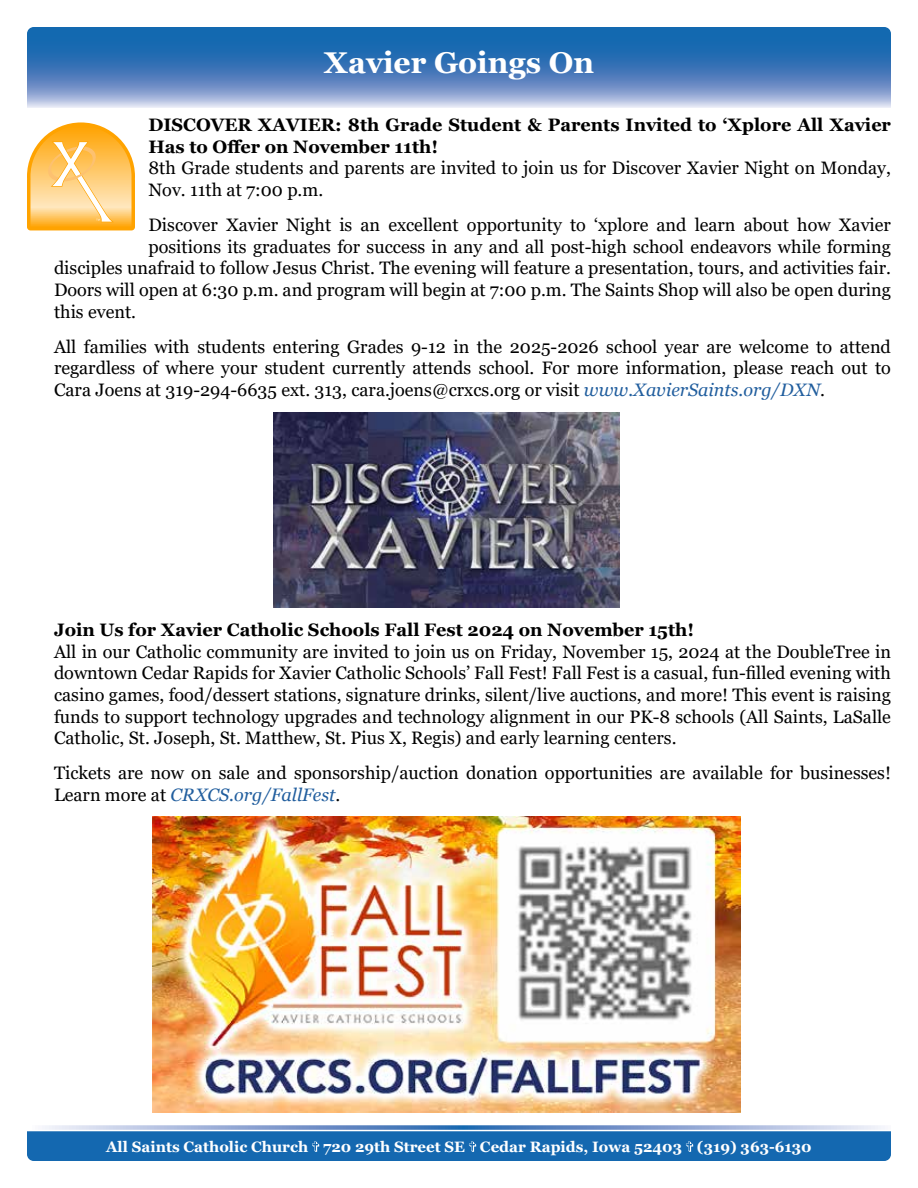
<style>
.page{position:relative;width:918px;height:1188px;background:#fff}
.page>*{position:absolute;margin:0;border:0;box-sizing:border-box;transform-origin:0 0}
.t1{font:700 30px "Georgia";color:#fff}
.t2{font:18px/21.6px "Georgia";color:#000}
.t3{font:700 18px/21.6px "Georgia";color:#000}
.t4{font:700 15px "Georgia";color:#fff}
.s1{font-style:italic;color:#215e9e}
</style>
<div class="page">
<svg style="left:42px;top:1125px;width:843px;height:5px;background:#95aed6"></svg>
<div style="left:27px;top:1131px;width:864px;height:30px;background:#1468b0"></div>
<svg style="left:27px;top:27px;width:864px;height:81px;background:#4e83bf"></svg>
<svg style="left:27px;top:122px;width:108px;height:108px"></svg>
<img style="left:274px;top:413px;width:346px;height:194px">
<img style="left:153px;top:817px;width:587px;height:295px">
<h1 class="t1" style="left:324px;top:43px;width:272px">Xavier Goings On</h1>
<p class="t3" style="left:148px;top:114px;width:744px">DISCOVER XAVIER: 8th Grade Student &amp; Parents Invited to ‘Xplore All Xavier<br>Has to Offer on November 11th!</p>
<p class="t2" style="left:148px;top:158px;width:744px">8th Grade students and parents are invited to join us for Discover Xavier Night on Monday,<br>Nov. 11th at 7:00 p.m.</p>
<p class="t2" style="left:148px;top:214px;width:744px">Discover Xavier Night is an excellent opportunity to ‘xplore and learn about how Xavier</p>
<p class="t2" style="left:148px;top:236px;width:744px">positions its graduates for success in any and all post-high school endeavors while forming</p>
<p class="t2" style="left:54px;top:258px;width:838px">disciples unafraid to follow Jesus Christ. The evening will feature a presentation, tours, and activities fair.</p>
<p class="t2" style="left:54px;top:279px;width:838px">Doors will open at 6:30 p.m. and program will begin at 7:00 p.m. The Saints Shop will also be open during</p>
<p class="t2" style="left:54px;top:301px;width:84px">this event.</p>
<p class="t2" style="left:54px;top:336px;width:838px;text-align:justify">All families with students entering Grades 9-12 in the 2025-2026 school year are welcome to attend regardless of where your student currently attends school. For more information, please reach out to Cara Joens at 319-294-6635 ext. 313, cara.joens@crxcs.org or visit <span class="s1">www.XavierSaints.org/DXN</span>.</p>
<p class="t3" style="left:54px;top:619px;width:642px">Join Us for Xavier Catholic Schools Fall Fest 2024 on November 15th!</p>
<p class="t2" style="left:54px;top:641px;width:839px;text-align:justify">All in our Catholic community are invited to join us on Friday, November 15, 2024 at the DoubleTree in downtown Cedar Rapids for Xavier Catholic Schools’ Fall Fest! Fall Fest is a casual, fun-filled evening with casino games, food/dessert stations, signature drinks, silent/live auctions, and more! This event is raising funds to support technology upgrades and technology alignment in our PK-8 schools (All Saints, LaSalle Catholic, St. Joseph, St. Matthew, St. Pius X, Regis) and early learning centers.</p>
<p class="t2" style="left:54px;top:763px;width:839px">Tickets are now on sale and sponsorship/auction donation opportunities are available for businesses!<br>Learn more at <span class="s1">CRXCS.org/FallFest</span>.</p>
<p class="t4" style="left:106px;top:1137px;width:707px">All Saints Catholic Church 720 29th Street SE Cedar Rapids, Iowa 52403 (319) 363-6130</p>
</div>
